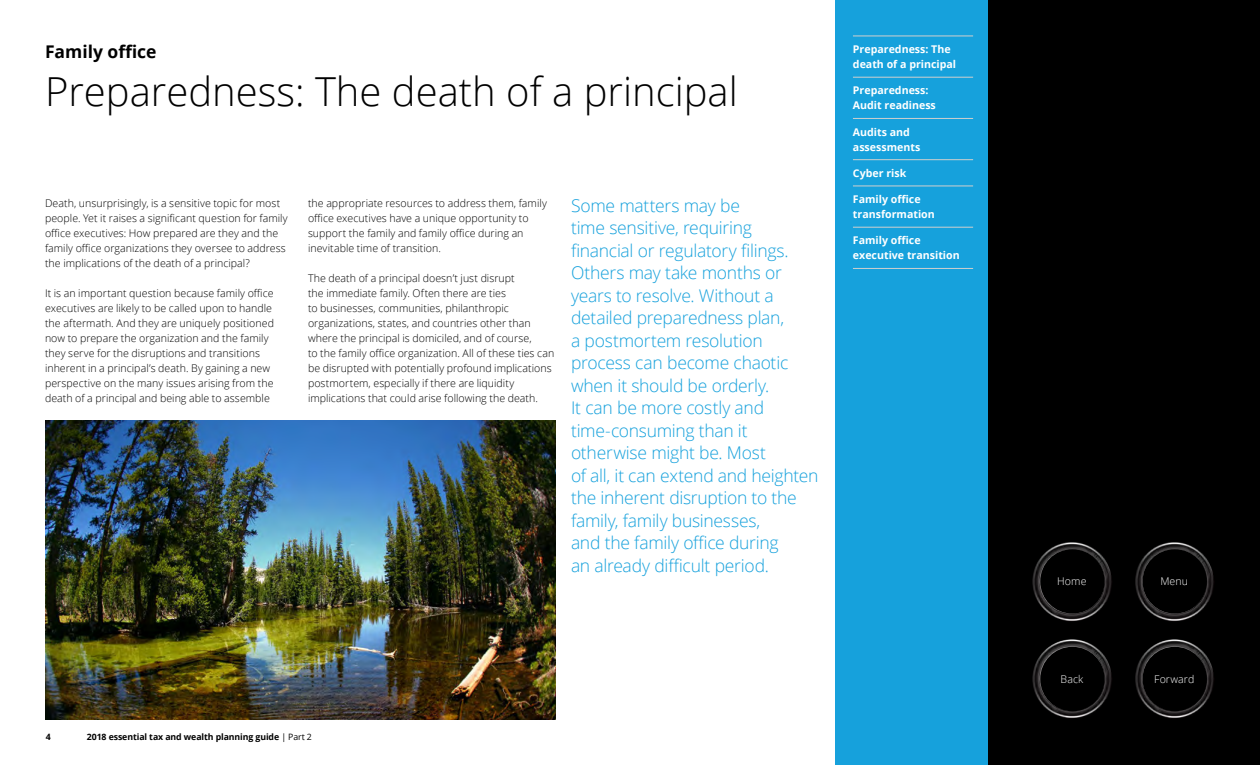
<style>
.page{position:relative;width:1260px;height:765px;background:#fff}
.page>*{position:absolute;margin:0;border:0;box-sizing:border-box;transform-origin:0 0}
.t1{font:300 40px "Open Sans";color:#000}
.t2{font:300 17.5px/22.5px "Open Sans";letter-spacing:-.015em;color:#16a1dc}
.t3{font:700 17.5px "Open Sans";color:#000}
.t4{font:300 10.62px/15px "Open Sans";letter-spacing:.005em;color:#000}
.t5{font:700 10.62px/15px "Open Sans";color:#fff}
.t6{font:300 10.62px "Open Sans";letter-spacing:.005em;color:#fff}
.t7{font:700 8.75px "Open Sans";letter-spacing:-.01em;color:#000}
.s1{font-weight:400}
</style>
<div class="page">
<div style="left:987px;top:0;width:273px;height:765px;background:#000"></div>
<img style="left:1032px;top:639px;width:81px;height:81px;border-radius:40px">
<div style="left:1040px;top:647px;width:65px;height:64px;background:#000;border-radius:50%"></div>
<img style="left:1134px;top:639px;width:81px;height:81px;border-radius:40px">
<div style="left:1143px;top:647px;width:64px;height:64px;background:#000;border-radius:50%"></div>
<img style="left:1134px;top:541px;width:81px;height:81px;border-radius:40px">
<div style="left:1143px;top:549px;width:64px;height:65px;background:#000;border-radius:50%"></div>
<img style="left:1032px;top:541px;width:81px;height:81px;border-radius:40px">
<div style="left:1040px;top:549px;width:65px;height:65px;background:#000;border-radius:50%"></div>
<img style="left:45px;top:420px;width:511px;height:300px">
<div style="left:835px;top:0;width:152px;height:765px;background:#16a1dc"></div>
<hr style="left:853px;top:36px;width:120px;height:1px;background:#d0d0ce">
<hr style="left:853px;top:77px;width:120px;height:1px;background:#d0d0ce">
<hr style="left:853px;top:118px;width:120px;height:1px;background:#d0d0ce">
<hr style="left:853px;top:159px;width:120px;height:1px;background:#d0d0ce">
<hr style="left:853px;top:186px;width:120px;height:1px;background:#d0d0ce">
<hr style="left:853px;top:227px;width:120px;height:1px;background:#d0d0ce">
<hr style="left:853px;top:268px;width:120px;height:1px;background:#d0d0ce">
<h2 class="t3" style="left:45px;top:40px;width:113px">Family office</h2>
<h1 class="t1" style="left:45px;top:64px;width:694px">Preparedness: The death of a principal</h1>
<p class="t4" style="left:45px;top:195px;width:244px">Death, unsurprisingly, is a sensitive topic for most people. Yet it raises a significant question for family office executives: How prepared are they and the family office organizations they oversee to address the implications of the death of a principal?</p>
<p class="t4" style="left:45px;top:285px;width:231px">It is an important question because family office executives are likely to be called upon to handle the aftermath. And they are uniquely positioned now to prepare the organization and the family they serve for the disruptions and transitions inherent in a principal’s death. By gaining a new perspective on the many issues arising from the death of a principal and being able to assemble</p>
<p class="t4" style="left:308px;top:195px;width:240px">the appropriate resources to address them, family office executives have a unique opportunity to support the family and family office during an inevitable time of transition.</p>
<p class="t4" style="left:308px;top:270px;width:248px">The death of a principal doesn’t just disrupt<br>the immediate family. Often there are ties<br>to businesses, communities, philanthropic organizations, states, and countries other than where the principal is domiciled, and of course,<br>to the family office organization. All of these ties can be disrupted with potentially profound implications postmortem, especially if there are liquidity implications that could arise following the death.</p>
<p class="t2" style="left:571px;top:194px;width:249px">Some matters may be<br>time sensitive, requiring financial or regulatory filings.<br>Others may take months or years to resolve. Without a detailed preparedness plan,<br>a postmortem resolution process can become chaotic when it should be orderly.<br>It can be more costly and time-consuming than it otherwise might be. Most<br>of all, it can extend and heighten the inherent disruption to the family, family businesses,<br>and the family office during<br>an already difficult period.</p>
<p class="t5" style="left:853px;top:42px;width:105px">Preparedness: The death of a principal</p>
<p class="t5" style="left:853px;top:83px;width:84px">Preparedness:<br>Audit readiness</p>
<p class="t5" style="left:853px;top:124px;width:69px">Audits and assessments</p>
<p class="t5" style="left:853px;top:165px;width:55px">Cyber risk</p>
<p class="t5" style="left:853px;top:192px;width:83px">Family office transformation</p>
<p class="t5" style="left:853px;top:233px;width:108px">Family office executive transition</p>
<p class="t7" style="left:46px;top:731px;width:6px">4</p>
<p class="t7" style="left:87px;top:731px;width:227px">2018 essential tax and wealth planning guide <span class="s1">| Part 2</span></p>
<p class="t6" style="left:1057px;top:574px;width:31px">Home</p>
<p class="t6" style="left:1160px;top:574px;width:29px">Menu</p>
<p class="t6" style="left:1061px;top:672px;width:24px">Back</p>
<p class="t6" style="left:1154px;top:672px;width:42px">Forward</p>
</div>
